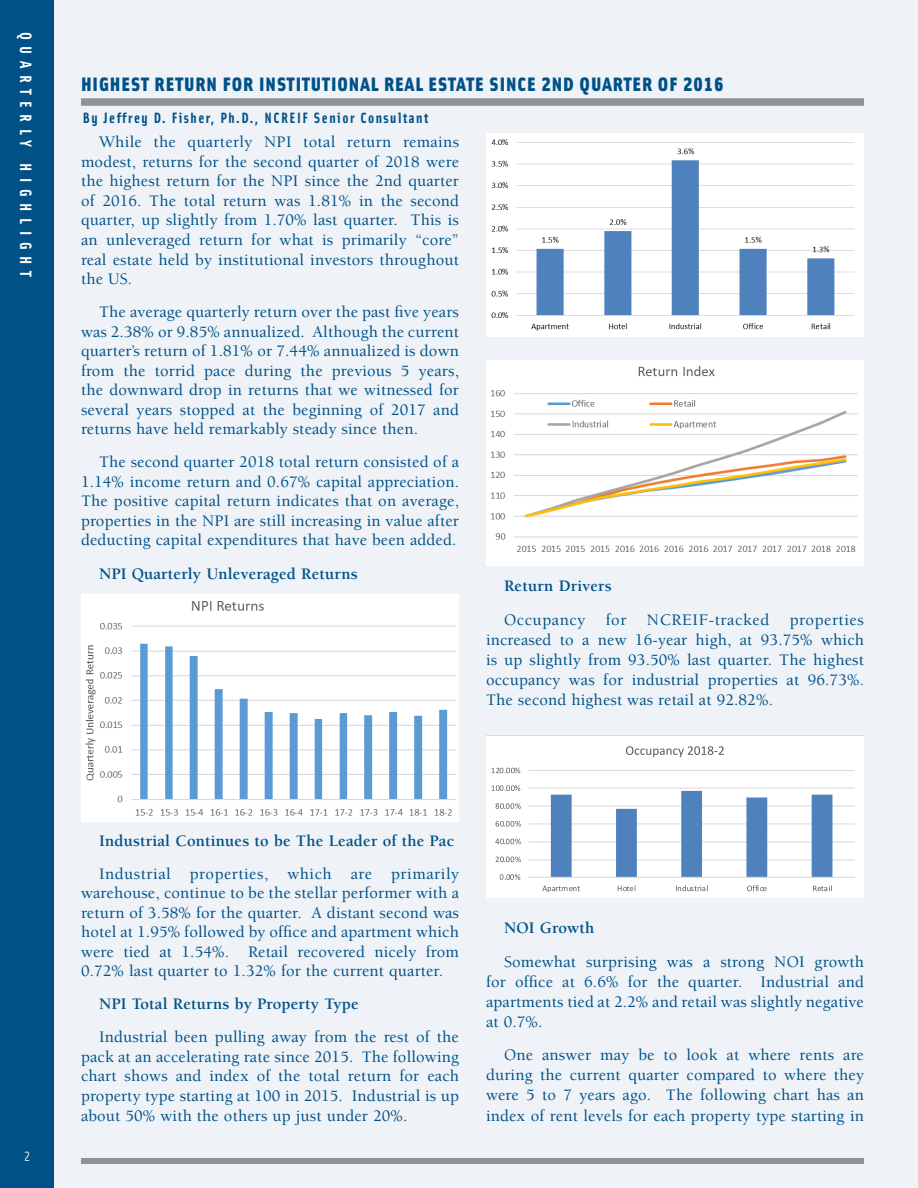
<style>
.page{position:relative;width:918px;height:1188px;background:#fff}
.page>*{position:absolute;margin:0;border:0;box-sizing:border-box;transform-origin:0 0}
.t1{font:19.5px "Solex Black Lining";letter-spacing:.05em;color:#005187}
.name_and_position{font:500 16.5px/19.5px "Berkeley";letter-spacing:.01em;color:#005187;text-align:justify}
.name_and_position-2{font:700 16.5px "Berkeley";letter-spacing:.01em;color:#005187}
.t2{font:16.5px "Solex Bold Lining";letter-spacing:.4em;color:#fff}
.t3{font:15px "Solex Bold Lining";letter-spacing:.1em;color:#005187}
.t4{font:13.5px "Solex Regular Lining";color:#fff}
</style>
<div class="page">
<div style="left:0;top:0;width:54px;height:1188px;background:#005187"></div>
<div style="left:54px;top:0;width:864px;height:1188px;background:#eff3f8"></div>
<div style="left:81px;top:1158px;width:783px;height:6px;background:#919295"></div>
<div style="left:81px;top:98px;width:783px;height:8px;background:#919295"></div>
<img style="left:81px;top:595px;width:378px;height:226px">
<img style="left:486px;top:134px;width:378px;height:202px">
<img style="left:486px;top:360px;width:378px;height:206px">
<svg style="left:486px;top:735px;width:378px;height:163px"></svg>
<p class="t2" style="left:37px;top:32px;width:247px;rotate:90deg">QUARTERLY HIGHLIGHT</p>
<p class="t1" style="left:81px;top:71px;width:644px">HIGHEST RETURN FOR INSTITUTIONAL REAL ESTATE SINCE 2ND QUARTER OF 2016</p>
<p class="t3" style="left:83px;top:108px;width:347px">By Jeffrey D. Fisher, Ph.D., NCREIF Senior Consultant</p>
<p class="name_and_position" style="left:81px;top:133px;width:380px;text-indent:18px">While the quarterly NPI total return remains modest, returns for the second quarter of 2018 were the highest return for the NPI since the 2nd quarter of 2016. The total return was 1.81% in the second quarter, up slightly from 1.70% last quarter. This is an unleveraged return for what is primarily “core” real estate held by institutional investors throughout the US.</p>
<p class="name_and_position" style="left:81px;top:302px;width:380px;text-indent:18px">The average quarterly return over the past five years was 2.38% or 9.85% annualized. Although the current quarter’s return of 1.81% or 7.44% annualized is down from the torrid pace during the previous 5 years, the downward drop in returns that we witnessed for several years stopped at the beginning of 2017 and returns have held remarkably steady since then.</p>
<p class="name_and_position" style="left:81px;top:453px;width:380px;text-indent:18px">The second quarter 2018 total return consisted of a 1.14% income return and 0.67% capital appreciation.<br>The positive capital return indicates that on average, properties in the NPI are still increasing in value after deducting capital expenditures that have been added.</p>
<p class="name_and_position-2" style="left:99px;top:565px;width:260px">NPI Quarterly Unleveraged Returns</p>
<p class="name_and_position-2" style="left:504px;top:577px;width:109px">Return Drivers</p>
<p class="name_and_position" style="left:486px;top:610px;width:380px;line-height:20px;text-indent:18px">Occupancy for NCREIF-tracked properties increased to a new 16-year high, at 93.75% which is up slightly from 93.50% last quarter. The highest occupancy was for industrial properties at 96.73%.<br>The second highest was retail at 92.82%.</p>
<p class="t4" style="left:24px;top:1148px;width:7px">2</p>
<p class="name_and_position-2" style="left:99px;top:832px;width:357px">Industrial Continues to be The Leader of the Pac</p>
<p class="name_and_position" style="left:81px;top:864px;width:380px;text-indent:18px">Industrial properties, which are primarily warehouse, continue to be the stellar performer with a return of 3.58% for the quarter. A distant second was hotel at 1.95% followed by office and apartment which were tied at 1.54%. Retail recovered nicely from 0.72% last quarter to 1.32% for the current quarter.</p>
<p class="name_and_position-2" style="left:99px;top:995px;width:261px">NPI Total Returns by Property Type</p>
<p class="name_and_position" style="left:81px;top:1028px;width:380px;text-indent:18px">Industrial been pulling away from the rest of the pack at an accelerating rate since 2015. The following chart shows and index of the total return for each property type starting at 100 in 2015. Industrial is up about 50% with the others up just under 20%.</p>
<p class="name_and_position-2" style="left:504px;top:919px;width:92px">NOI Growth</p>
<p class="name_and_position" style="left:486px;top:952px;width:380px;line-height:20px;text-indent:18px">Somewhat surprising was a strong NOI growth for office at 6.6% for the quarter. Industrial and apartments tied at 2.2% and retail was slightly negative at 0.7%.</p>
<p class="name_and_position" style="left:486px;top:1046px;width:380px;line-height:20px;text-indent:18px">One answer may be to look at where rents are during the current quarter compared to where they were 5 to 7 years ago. The following chart has an index of rent levels for each property type starting in</p>
</div>
